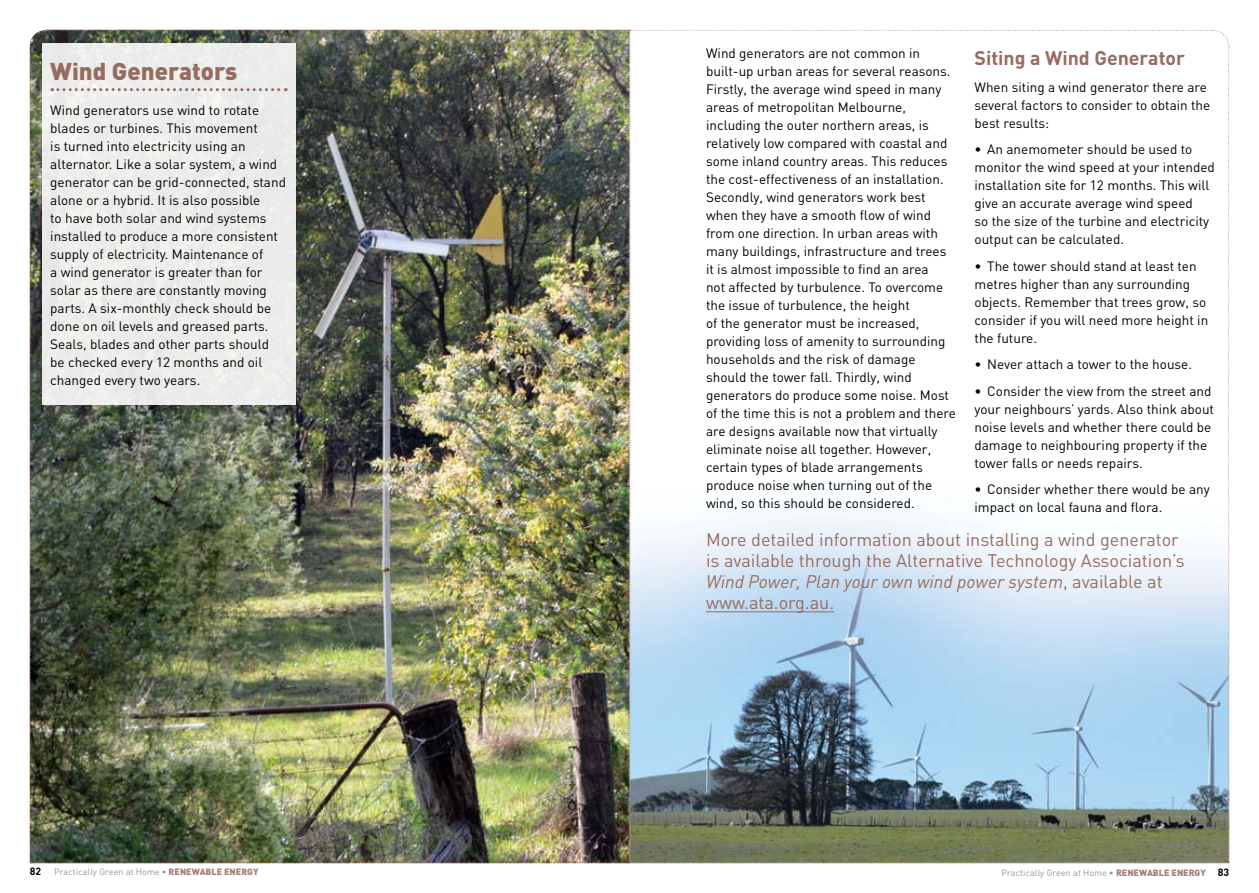
<style>
.page{position:relative;width:1259px;height:893px;background:#fff}
.page>*{position:absolute;margin:0;border:0;box-sizing:border-box;transform-origin:0 0}
.t1{font:900 24px "DIN";color:#976c60}
.t2{font:700 19.5px "DIN";color:#976c60}
.t3{font:18px/21px "DIN";color:#976c60}
.t4{font:13.5px/18px "DIN";color:#000}
.t5{font:9px "DIN";letter-spacing:.01em;color:#939598}
.s1{font-style:italic}
.s2{font-weight:700;font-size:10.5px;color:#000}
.s3{font-weight:900;color:#a57e73}
</style>
<div class="page">
<img style="left:29px;top:29px;width:1200px;height:834px">
<h1 class="t1" style="left:50px;top:55px;width:188px">Wind Generators</h1>
<p class="t4" style="left:50px;top:101px;width:237px">Wind generators use wind to rotate blades or turbines. This movement<br>is turned into electricity using an alternator. Like a solar system, a wind generator can be grid-connected, stand alone or a hybrid. It is also possible<br>to have both solar and wind systems installed to produce a more consistent supply of electricity. Maintenance of<br>a wind generator is greater than for solar as there are constantly moving parts. A six-monthly check should be done on oil levels and greased parts.<br>Seals, blades and other parts should be checked every 12 months and oil changed every two years.</p>
<p class="t4" style="left:706px;top:44px;width:251px">Wind generators are not common in built-up urban areas for several reasons.<br>Firstly, the average wind speed in many areas of metropolitan Melbourne, including the outer northern areas, is relatively low compared with coastal and some inland country areas. This reduces the cost-effectiveness of an installation.<br>Secondly, wind generators work best when they have a smooth flow of wind from one direction. In urban areas with many buildings, infrastructure and trees it is almost impossible to find an area<br>not affected by turbulence. To overcome the issue of turbulence, the height<br>of the generator must be increased, providing loss of amenity to surrounding households and the risk of damage should the tower fall. Thirdly, wind generators do produce some noise. Most of the time this is not a problem and there are designs available now that virtually eliminate noise all together. However, certain types of blade arrangements produce noise when turning out of the wind, so this should be considered.</p>
<h2 class="t2" style="left:974px;top:46px;width:212px">Siting a Wind Generator</h2>
<p class="t4" style="left:974px;top:78px;width:237px">When siting a wind generator there are several factors to consider to obtain the best results:</p>
<p class="t4" style="left:974px;top:140px;width:242px">• An anemometer should be used to monitor the wind speed at your intended installation site for 12 months. This will give an accurate average wind speed<br>so the size of the turbine and electricity output can be calculated.</p>
<p class="t4" style="left:974px;top:257px;width:235px">• The tower should stand at least ten metres higher than any surrounding objects. Remember that trees grow, so consider if you will need more height in the future.</p>
<p class="t4" style="left:974px;top:355px;width:219px">• Never attach a tower to the house.</p>
<p class="t4" style="left:974px;top:382px;width:241px">• Consider the view from the street and your neighbours’ yards. Also think about noise levels and whether there could be damage to neighbouring property if the tower falls or needs repairs.</p>
<p class="t4" style="left:974px;top:480px;width:237px">• Consider whether there would be any impact on local fauna and flora.</p>
<h3 class="t3" style="left:706px;top:529px;width:480px">More detailed information about installing a wind generator is available through the Alternative Technology Association’s <span class="s1">Wind Power, Plan your own wind power system</span>, available at www.ata.org.au.</h3>
<p class="t5" style="left:30px;top:866px;width:230px"><span class="s2">82</span> Practically Green at Home • <span class="s3">RENEWABLE ENERGY</span></p>
<p class="t5" style="left:1001px;top:867px;width:229px">Practically Green at Home • <span class="s3">RENEWABLE ENERGY</span> <span class="s2">83</span></p>
</div>
